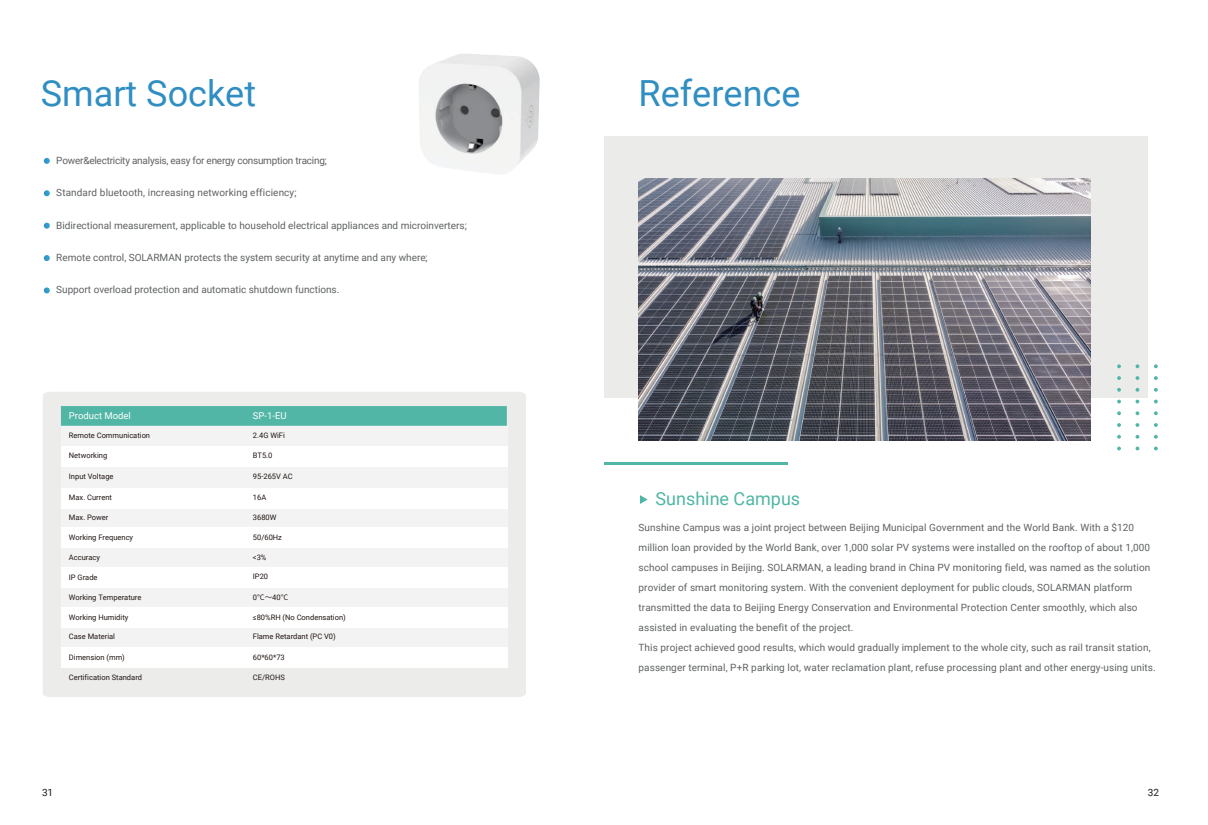
<style>
.page{position:relative;width:1208px;height:825px;background:#fff}
.page>*{position:absolute;margin:0;border:0;box-sizing:border-box;transform-origin:0 0}
.t1{font:36px "Roboto";color:#308ec3}
.t2{font:18px "Roboto";color:#51b6a5}
.t3{font:10px/20px "Roboto";letter-spacing:.01em;color:#5e6163}
.t4{font:10px "Roboto";letter-spacing:-.025em;color:#5e6163}
.t5{font:10px "Roboto";color:#211613}
.t6{font:9.4px "Roboto";color:#fff}
.t7{font:7.5px "Roboto";color:#211613}
.s1{font-family:"Source Han Sans SC"}
</style>
<div class="page">
<svg style="left:44px;top:158px;width:6px;height:6px"></svg>
<svg style="left:44px;top:190px;width:6px;height:6px"></svg>
<svg style="left:44px;top:223px;width:6px;height:6px"></svg>
<svg style="left:44px;top:287px;width:6px;height:6px"></svg>
<svg style="left:44px;top:255px;width:6px;height:6px"></svg>
<img style="left:419px;top:54px;width:120px;height:120px">
<div style="left:43px;top:392px;width:483px;height:305px;background:#ececeb"></div>
<div style="left:61px;top:426px;width:447px;height:241px;background:#f3f3f3"></div>
<svg style="left:61px;top:406px;width:446px;height:20px;background:#53b6a6"></svg>
<div style="left:61px;top:488px;width:102px;height:20px;background:#fff"></div>
<div style="left:163px;top:446px;width:345px;height:20px;background:#fff"></div>
<div style="left:61px;top:446px;width:102px;height:20px;background:#fff"></div>
<div style="left:163px;top:488px;width:345px;height:20px;background:#fff"></div>
<div style="left:61px;top:527px;width:102px;height:20px;background:#fff"></div>
<div style="left:163px;top:527px;width:345px;height:20px;background:#fff"></div>
<div style="left:61px;top:567px;width:102px;height:20px;background:#fff"></div>
<div style="left:163px;top:567px;width:345px;height:20px;background:#fff"></div>
<div style="left:61px;top:608px;width:102px;height:20px;background:#fff"></div>
<div style="left:163px;top:608px;width:345px;height:20px;background:#fff"></div>
<div style="left:61px;top:647px;width:102px;height:20px;background:#fff"></div>
<div style="left:163px;top:647px;width:345px;height:20px;background:#fff"></div>
<svg style="left:640px;top:495px;width:7px;height:9px"></svg>
<div style="left:604px;top:136px;width:543px;height:262px;background:#ebebea"></div>
<hr style="left:604px;top:462px;width:183px;height:3px;background:#51b6a5">
<svg style="left:1154px;top:364px;width:3px;height:4px"></svg>
<svg style="left:1154px;top:376px;width:3px;height:4px"></svg>
<svg style="left:1154px;top:388px;width:3px;height:4px"></svg>
<svg style="left:1154px;top:411px;width:3px;height:4px"></svg>
<svg style="left:1154px;top:423px;width:3px;height:4px"></svg>
<svg style="left:1154px;top:435px;width:3px;height:4px"></svg>
<svg style="left:1135px;top:364px;width:4px;height:4px"></svg>
<svg style="left:1135px;top:376px;width:4px;height:4px"></svg>
<svg style="left:1135px;top:388px;width:4px;height:4px"></svg>
<svg style="left:1135px;top:400px;width:4px;height:3px"></svg>
<svg style="left:1135px;top:411px;width:4px;height:4px"></svg>
<svg style="left:1135px;top:423px;width:4px;height:4px"></svg>
<svg style="left:1135px;top:435px;width:4px;height:4px"></svg>
<svg style="left:1135px;top:447px;width:4px;height:3px"></svg>
<svg style="left:1117px;top:364px;width:4px;height:4px"></svg>
<svg style="left:1117px;top:376px;width:4px;height:4px"></svg>
<svg style="left:1117px;top:388px;width:4px;height:4px"></svg>
<svg style="left:1117px;top:400px;width:4px;height:3px"></svg>
<svg style="left:1117px;top:411px;width:4px;height:4px"></svg>
<svg style="left:1117px;top:423px;width:4px;height:4px"></svg>
<svg style="left:1117px;top:435px;width:4px;height:4px"></svg>
<svg style="left:1117px;top:447px;width:4px;height:3px"></svg>
<img style="left:638px;top:178px;width:452px;height:262px">
<h1 class="t1" style="left:41px;top:68px;width:217px">Smart Socket</h1>
<p class="t4" style="left:56px;top:153px;width:272px">Power&amp;electricity analysis, easy for energy consumption tracing;</p>
<p class="t3" style="left:56px;top:182px;width:242px">Standard bluetooth, increasing networking efficiency;</p>
<p class="t3" style="left:56px;top:215px;width:412px">Bidirectional measurement, applicable to household electrical appliances and microinverters;</p>
<p class="t3" style="left:56px;top:247px;width:373px">Remote control, SOLARMAN protects the system security at anytime and any where;</p>
<p class="t3" style="left:56px;top:279px;width:285px">Support overload protection and automatic shutdown functions.</p>
<p class="t6" style="left:69px;top:409px;width:63px">Product Model</p>
<p class="t6" style="left:253px;top:409px;width:35px">SP-1-EU</p>
<p class="t7" style="left:69px;top:430px;width:83px">Remote Communication</p>
<p class="t7" style="left:69px;top:471px;width:46px">Input Voltage</p>
<p class="t7" style="left:69px;top:492px;width:45px">Max. Current</p>
<p class="t7" style="left:253px;top:430px;width:33px">2.4G WiFi</p>
<p class="t7" style="left:69px;top:450px;width:40px">Networking</p>
<p class="t7" style="left:253px;top:450px;width:21px">BT5.0</p>
<p class="t7" style="left:253px;top:492px;width:15px">16A</p>
<p class="t7" style="left:69px;top:512px;width:41px">Max. Power</p>
<p class="t7" style="left:253px;top:512px;width:25px">3680W</p>
<p class="t7" style="left:69px;top:532px;width:66px">Working Frequency</p>
<p class="t7" style="left:253px;top:532px;width:31px">50/60Hz</p>
<p class="t7" style="left:69px;top:552px;width:33px">Accuracy</p>
<p class="t7" style="left:253px;top:552px;width:15px">&lt;3%</p>
<p class="t7" style="left:69px;top:571px;width:30px">IP Grade</p>
<p class="t7" style="left:253px;top:571px;width:17px">IP20</p>
<p class="t7" style="left:69px;top:592px;width:74px">Working Temperature</p>
<p class="t7" style="left:253px;top:592px;width:37px">0<span class="s1">℃～</span>40<span class="s1">℃</span></p>
<p class="t7" style="left:69px;top:612px;width:61px">Working Humidity</p>
<p class="t7" style="left:253px;top:612px;width:94px">≤80%RH (No Condensation)</p>
<p class="t7" style="left:69px;top:631px;width:48px">Case Material</p>
<p class="t7" style="left:253px;top:631px;width:84px">Flame Retardant (PC V0)</p>
<p class="t7" style="left:69px;top:652px;width:57px">Dimension (mm)</p>
<p class="t7" style="left:253px;top:652px;width:33px">60*60*73</p>
<p class="t7" style="left:69px;top:672px;width:75px">Certification Standard</p>
<p class="t7" style="left:253px;top:672px;width:33px">CE/ROHS</p>
<p class="t7" style="left:253px;top:471px;width:41px">95-265V AC</p>
<p class="t5" style="left:42px;top:785px;width:13px">31</p>
<h1 class="t1" style="left:638px;top:68px;width:163px">Reference</h1>
<h2 class="t2" style="left:655px;top:486px;width:146px">Sunshine Campus</h2>
<p class="t3" style="left:638px;top:517px;width:519px">Sunshine Campus was a joint project between Beijing Municipal Government and the World Bank. With a $120 million loan provided by the World Bank, over 1,000 solar PV systems were installed on the rooftop of about 1,000 school campuses in Beijing. SOLARMAN, a leading brand in China PV monitoring field, was named as the solution provider of smart monitoring system. With the convenient deployment for public clouds, SOLARMAN platform transmitted the data to Beijing Energy Conservation and Environmental Protection Center smoothly, which also assisted in evaluating the benefit of the project.<br>This project achieved good results, which would gradually implement to the whole city, such as rail transit station, passenger terminal, P+R parking lot, water reclamation plant, refuse processing plant and other energy-using units.</p>
<p class="t5" style="left:1148px;top:785px;width:13px">32</p>
</div>
